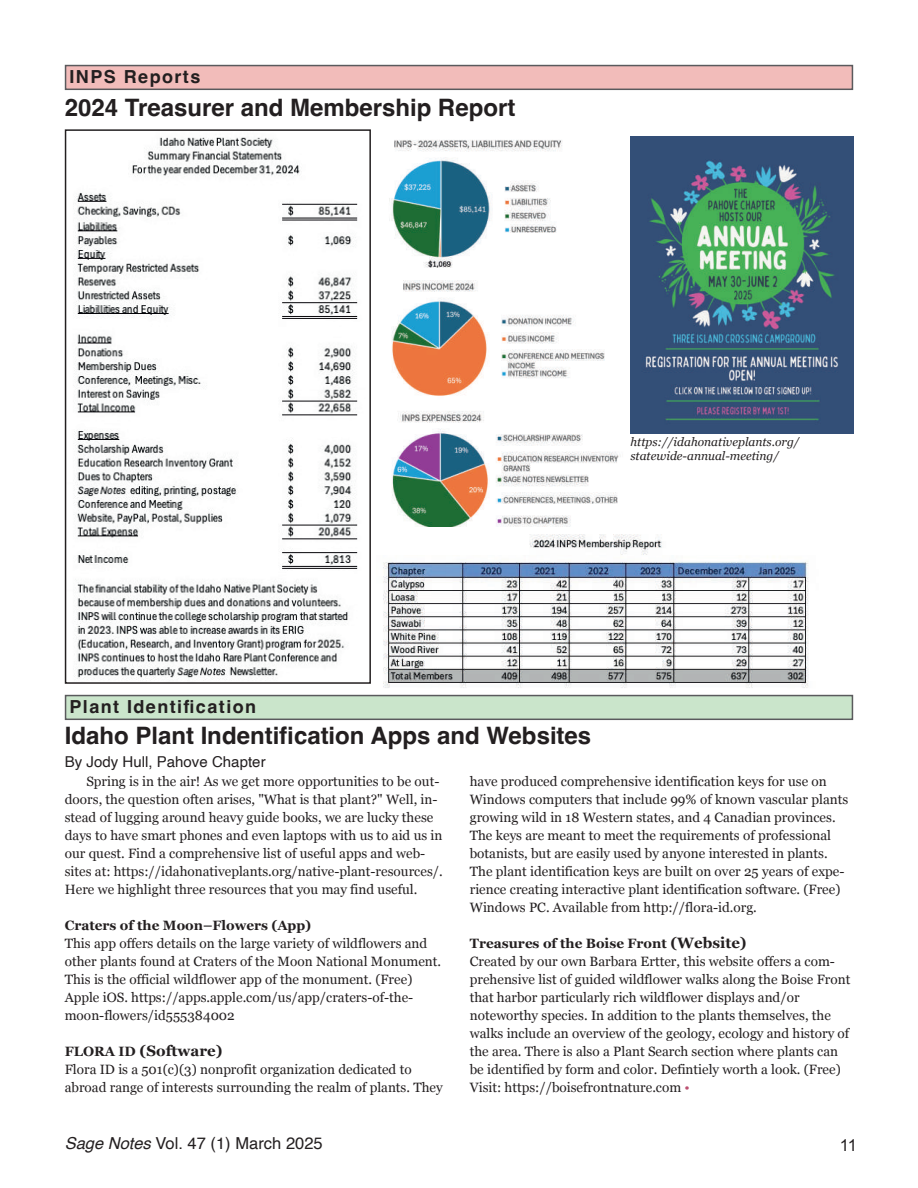
<style>
.page{position:relative;width:918px;height:1188px;background:#fff}
.page>*{position:absolute;margin:0;border:0;box-sizing:border-box;transform-origin:0 0}
.t1{font:700 24px "Helvetica";color:#231f20}
.t2{font:700 18px "Helvetica";letter-spacing:.08em;color:#231f20}
.t3{font:16.5px "Helvetica";color:#231f20}
.t4{font:16.5px "Arial";color:#231f20}
.t5{font:15px "Helvetica";letter-spacing:.005em;color:#231f20}
.t6{font:700 15px "Georgia";color:#231f20}
.t7{font:13.5px/18px "Georgia";color:#231f20}
.t8{font:700 13.5px "Georgia";color:#231f20}
.t9{font:italic 12px/14.7px "Georgia";letter-spacing:.005em;color:#231f20}
.s1{font-size:13.5px}
.s2{font-weight:700}
.s3{font-weight:700;font-size:15px}
.s4{color:#bc5172}
.s5{font-style:italic}
</style>
<div class="page">
<img style="left:392px;top:411px;width:229px;height:116px">
<img style="left:376px;top:534px;width:443px;height:161px">
<div style="left:66px;top:696px;width:786px;height:23px;background:#cae5cb"></div>
<div style="left:65px;top:695px;width:788px;height:25px;border:2px solid #5a5a5d"></div>
<img style="left:74px;top:137px;width:284px;height:543px">
<div style="left:65px;top:129px;width:306px;height:555px;border:2px solid #231f20"></div>
<img style="left:389px;top:140px;width:174px;height:128px">
<img style="left:392px;top:280px;width:213px;height:116px">
<div style="left:66px;top:66px;width:786px;height:23px;background:#f2bcba"></div>
<div style="left:65px;top:65px;width:788px;height:25px;border:2px solid #5a5a5d"></div>
<img style="left:630px;top:136px;width:223px;height:298px">
<h2 class="t2" style="left:70px;top:69px;width:132px">INPS Reports</h2>
<h1 class="t1" style="left:65px;top:97px;width:452px">2024 Treasurer and Membership Report</h1>
<h2 class="t2" style="left:70px;top:699px;width:188px">Plant Identification</h2>
<p class="t9" style="left:630px;top:434px;width:171px">https://idahonativeplants.org/ statewide-annual-meeting/</p>
<h1 class="t1" style="left:65px;top:726px;width:528px">Idaho Plant Indentification Apps and Websites</h1>
<p class="t5" style="left:65px;top:755px;width:202px">By Jody Hull, Pahove Chapter</p>
<p class="t7" style="left:65px;top:772px;width:380px;text-indent:22px">Spring is in the air! As we get more opportunities to be out&shy;doors, the question often arises, "What is that plant?" Well, in&shy;stead of lugging around heavy guide books, we are lucky these days to have smart phones and even laptops with us to aid us in our quest. Find a comprehensive list of useful apps and web&shy;sites at: https://idahonativeplants.org/native-plant-resources/.<br>Here we highlight three resources that you may find useful.</p>
<p class="t8" style="left:65px;top:918px;width:248px">Craters of the Moon–Flowers (App)</p>
<p class="t7" style="left:65px;top:934px;width:378px">This app offers details on the large variety of wildflowers and other plants found at Craters of the Moon National Monument.<br>This is the official wildflower app of the monument. (Free)<br>Apple iOS. https://apps.apple.com/us/app/craters-of-the&shy;moon-flowers/id555384002</p>
<p class="t6" style="left:65px;top:1042px;width:159px"><span class="s1">FLORA ID</span> (Software)</p>
<p class="t7" style="left:65px;top:1060px;width:380px">Flora ID is a 501(c)(3) nonprofit organization dedicated to abroad range of interests surrounding the realm of plants. They</p>
<p class="t7" style="left:470px;top:772px;width:380px">have produced comprehensive identification keys for use on Windows computers that include 99% of known vascular plants growing wild in 18 Western states, and 4 Canadian provinces.<br>The keys are meant to meet the requirements of professional botanists, but are easily used by anyone interested in plants.<br>The plant identification keys are built on over 25 years of expe&shy;rience creating interactive plant identification software. (Free)<br>Windows PC. Available from http://flora-id.org.</p>
<p class="t7" style="left:470px;top:934px;width:382px"><span class="s2">Treasures of the Boise Front</span> <span class="s3">(Website)<br></span>Created by our own Barbara Ertter, this website offers a com&shy;prehensive list of guided wildflower walks along the Boise Front that harbor particularly rich wildflower displays and/or noteworthy species. In addition to the plants themselves, the walks include an overview of the geology, ecology and history of the area. There is also a Plant Search section where plants can be identified by form and color. Defintiely worth a look. (Free)<br>Visit: https://boisefrontnature.com <span class="s4">•</span></p>
<p class="t3" style="left:65px;top:1136px;width:259px"><span class="s5">Sage Notes</span> Vol. 47 (1) March 2025</p>
<p class="t4" style="left:840px;top:1136px;width:19px">11</p>
</div>
